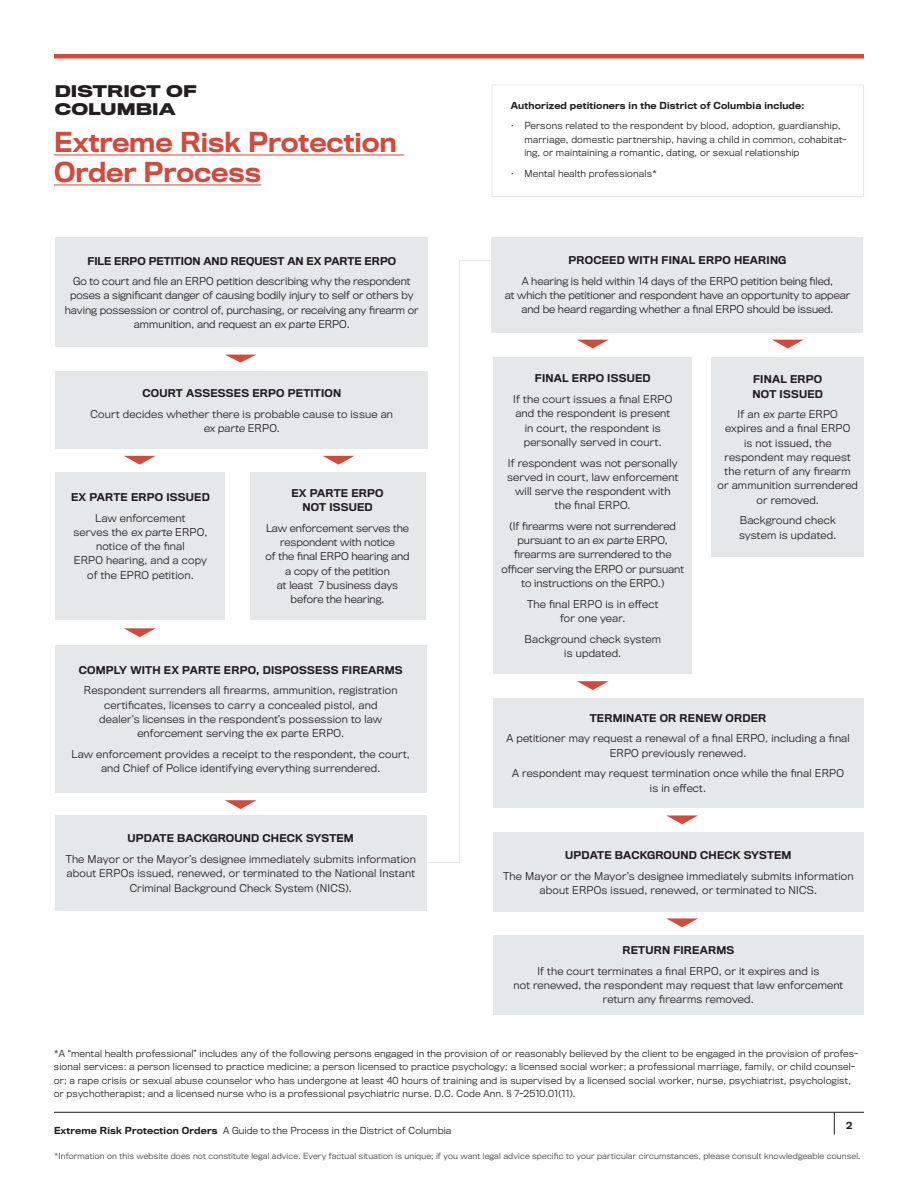
<style>
.page{position:relative;width:918px;height:1188px;background:#fff}
.page>*{position:absolute;margin:0;border:0;box-sizing:border-box;transform-origin:0 0}
.t1{font:500 25.5px/30px "Titling Gothic FB Normal";color:#d14a3b}
.t2{font:700 15px/18px "Titling Gothic FB Wide";color:#231f20}
.Body_Copy{font:300 10.05px/14.2px "Titling Gothic FB Normal";letter-spacing:.02em;color:#211d1e;text-align:center}
.Body_Copy-2{font:300 10.05px/14.2px "Titling Gothic FB Normal";color:#211d1e;text-align:center}
.Body_Copy-3{font:500 10.05px/14.2px "Titling Gothic FB Normal";letter-spacing:.02em;color:#211d1e;text-align:center}
.Body_Copy-4{font:500 10.05px "Titling Gothic FB Normal";color:#211d1e}
.Body_Copy-5{font:300 9px/13.5px "Titling Gothic FB Normal";letter-spacing:.02em;color:#211d1e}
.Body_Copy-6{font:500 9px "Titling Gothic FB Normal";letter-spacing:.02em;color:#211d1e}
.t3{font:300 7.8px "Titling Gothic FB Normal";letter-spacing:.02em;color:#403b3b}
.s1{font-weight:500}
</style>
<div class="page">
<hr style="left:54px;top:1112px;width:810px;height:1px;background:#211d1e">
<svg style="left:834px;top:1112px;width:1px;height:22px"></svg>
<hr style="left:54px;top:155px;width:350px;height:1px;background:#d14a3b">
<hr style="left:54px;top:185px;width:207px;height:1px;background:#d14a3b">
<hr style="left:54px;top:54px;width:810px;height:4px;background:#d14a3b">
<div style="left:56px;top:472px;width:169px;height:148px;background:#e6e7e9"></div>
<div style="left:55px;top:237px;width:373px;height:110px;background:#e6e7e9"></div>
<div style="left:55px;top:371px;width:373px;height:78px;background:#e6e7e9"></div>
<div style="left:55px;top:645px;width:372px;height:148px;background:#e6e7e9"></div>
<svg style="left:225px;top:355px;width:31px;height:7px"></svg>
<svg style="left:427px;top:260px;width:66px;height:603px"></svg>
<div style="left:250px;top:472px;width:176px;height:148px;background:#e6e7e9"></div>
<div style="left:712px;top:357px;width:152px;height:199px;background:#e6e7e9"></div>
<svg style="left:323px;top:456px;width:31px;height:9px"></svg>
<svg style="left:491px;top:84px;width:373px;height:113px"></svg>
<div style="left:493px;top:357px;width:199px;height:317px;background:#e6e7e9"></div>
<svg style="left:577px;top:340px;width:31px;height:8px"></svg>
<svg style="left:577px;top:681px;width:32px;height:9px"></svg>
<div style="left:492px;top:237px;width:371px;height:95px;background:#e6e7e9"></div>
<svg style="left:124px;top:628px;width:32px;height:9px"></svg>
<svg style="left:124px;top:456px;width:31px;height:9px"></svg>
<div style="left:493px;top:698px;width:370px;height:110px;background:#e6e7e9"></div>
<div style="left:493px;top:833px;width:371px;height:79px;background:#e6e7e9"></div>
<div style="left:493px;top:935px;width:371px;height:79px;background:#e6e7e9"></div>
<svg style="left:666px;top:815px;width:32px;height:9px"></svg>
<svg style="left:666px;top:918px;width:32px;height:9px"></svg>
<svg style="left:772px;top:340px;width:31px;height:8px"></svg>
<div style="left:55px;top:815px;width:372px;height:95px;background:#e6e7e9"></div>
<svg style="left:225px;top:800px;width:31px;height:9px"></svg>
<p class="t2" style="left:55px;top:82px;width:143px">DISTRICT OF<br>COLUMBIA</p>
<p class="t1" style="left:54px;top:127px;width:344px">Extreme Risk Protection<br>Order Process</p>
<p class="Body_Copy-4" style="left:87px;top:255px;width:310px">FILE ERPO PETITION AND REQUEST AN EX PARTE ERPO</p>
<p class="Body_Copy-2" style="left:65px;top:274px;width:355px">Go to court and file an ERPO petition describing why the respondent poses a significant danger of causing bodily injury to self or others by having possession or control of, purchasing, or receiving any firearm or ammunition, and request an ex parte ERPO.</p>
<p class="Body_Copy-3" style="left:142px;top:386px;width:200px">COURT ASSESSES ERPO PETITION</p>
<p class="Body_Copy" style="left:91px;top:407px;width:304px">Court decides whether there is probable cause to issue an ex parte ERPO.</p>
<p class="Body_Copy-3" style="left:71px;top:490px;width:140px">EX PARTE ERPO ISSUED</p>
<p class="Body_Copy" style="left:73px;top:511px;width:136px">Law enforcement<br>serves the ex parte ERPO, notice of the final<br>ERPO hearing, and a copy of the EPRO petition.</p>
<p class="Body_Copy-3" style="left:291px;top:486px;width:94px">EX PARTE ERPO<br>NOT ISSUED</p>
<p class="Body_Copy-2" style="left:266px;top:521px;width:146px">Law enforcement serves the respondent with notice<br>of the final ERPO hearing and a copy of the petition<br>at least 7 business days before the hearing.</p>
<p class="Body_Copy-3" style="left:79px;top:663px;width:325px">COMPLY WITH EX PARTE ERPO, DISPOSSESS FIREARMS</p>
<p class="Body_Copy" style="left:84px;top:684px;width:315px">Respondent surrenders all firearms, ammunition, registration certificates, licenses to carry a concealed pistol, and dealer’s licenses in the respondent’s possession to law enforcement serving the ex parte ERPO.</p>
<p class="Body_Copy" style="left:72px;top:747px;width:340px">Law enforcement provides a receipt to the respondent, the court, and Chief of Police identifying everything surrendered.</p>
<p class="Body_Copy-3" style="left:128px;top:832px;width:228px">UPDATE BACKGROUND CHECK SYSTEM</p>
<p class="Body_Copy" style="left:66px;top:852px;width:352px">The Mayor or the Mayor’s designee immediately submits information about ERPOs issued, renewed, or terminated to the National Instant<br>Criminal Background Check System (NICS).</p>
<p class="Body_Copy-6" style="left:511px;top:100px;width:295px">Authorized petitioners in the District of Columbia include:</p>
<p class="Body_Copy-5" style="left:524px;top:119px;width:324px;text-indent:-14px">• Persons related to the respondent by blood, adoption, guardianship, marriage, domestic partnership, having a child in common, cohabitat&shy;ing, or maintaining a romantic, dating, or sexual relationship</p>
<p class="Body_Copy-5" style="left:511px;top:167px;width:148px">• Mental health professionals*</p>
<p class="Body_Copy-3" style="left:569px;top:254px;width:219px">PROCEED WITH FINAL ERPO HEARING</p>
<p class="Body_Copy-2" style="left:505px;top:274px;width:347px">A hearing is held within 14 days of the ERPO petition being filed,<br>at which the petitioner and respondent have an opportunity to appear and be heard regarding whether a final ERPO should be issued.</p>
<p class="Body_Copy-3" style="left:535px;top:372px;width:117px">FINAL ERPO ISSUED</p>
<p class="Body_Copy" style="left:513px;top:392px;width:160px">If the court issues a final ERPO and the respondent is present in court, the respondent is personally served in court.</p>
<p class="Body_Copy" style="left:507px;top:456px;width:173px">If respondent was not personally served in court, law enforcement will serve the respondent with the final ERPO.</p>
<p class="Body_Copy-2" style="left:502px;top:519px;width:184px">(If firearms were not surrendered pursuant to an ex parte ERPO, firearms are surrendered to the officer serving the ERPO or pursuant to instructions on the ERPO.)</p>
<p class="Body_Copy" style="left:527px;top:597px;width:133px">The final ERPO is in effect for one year.</p>
<p class="Body_Copy" style="left:525px;top:632px;width:138px">Background check system is updated.</p>
<p class="Body_Copy-3" style="left:753px;top:373px;width:72px;text-align:left">FINAL ERPO<br>NOT ISSUED</p>
<p class="Body_Copy" style="left:717px;top:407px;width:142px">If an ex parte ERPO<br>expires and a final ERPO<br>is not issued, the respondent may request the return of any firearm<br>or ammunition surrendered or removed.</p>
<p class="Body_Copy" style="left:739px;top:514px;width:99px;text-align:left">Background check system is updated.</p>
<p class="Body_Copy-3" style="left:590px;top:711px;width:178px">TERMINATE OR RENEW ORDER</p>
<p class="Body_Copy" style="left:506px;top:732px;width:345px">A petitioner may request a renewal of a final ERPO, including a final<br>ERPO previously renewed.</p>
<p class="Body_Copy" style="left:512px;top:767px;width:333px">A respondent may request termination once while the final ERPO is in effect.</p>
<p class="Body_Copy-3" style="left:565px;top:848px;width:228px">UPDATE BACKGROUND CHECK SYSTEM</p>
<p class="Body_Copy" style="left:503px;top:869px;width:352px">The Mayor or the Mayor’s designee immediately submits information about ERPOs issued, renewed, or terminated to NICS.</p>
<p class="Body_Copy-3" style="left:622px;top:943px;width:113px">RETURN FIREARMS</p>
<p class="Body_Copy" style="left:513px;top:964px;width:331px">If the court terminates a final ERPO, or it expires and is<br>not renewed, the respondent may request that law enforcement return any firearms removed.</p>
<p class="Body_Copy-5" style="left:54px;top:1047px;width:806px">*A “mental health professional” includes any of the following persons engaged in the provision of or reasonably believed by the client to be engaged in the provision of profes&shy;sional services: a person licensed to practice medicine; a person licensed to practice psychology; a licensed social worker; a professional marriage, family, or child counsel&shy;or; a rape crisis or sexual abuse counselor who has undergone at least 40 hours of training and is supervised by a licensed social worker, nurse, psychiatrist, psychologist, or psychotherapist; and a licensed nurse who is a professional psychiatric nurse. D.C. Code Ann. § 7-2510.01(11).</p>
<p class="Body_Copy-6" style="left:846px;top:1121px;width:8px">2</p>
<p class="t3" style="left:54px;top:1151px;width:808px">*Information on this website does not constitute legal advice. Every factual situation is unique; if you want legal advice specific to your particular circumstances, please consult knowledgeable counsel.</p>
<p class="Body_Copy-5" style="left:54px;top:1124px;width:399px"><span class="s1">Extreme Risk Protection Orders</span> A Guide to the Process in the District of Columbia</p>
</div>
